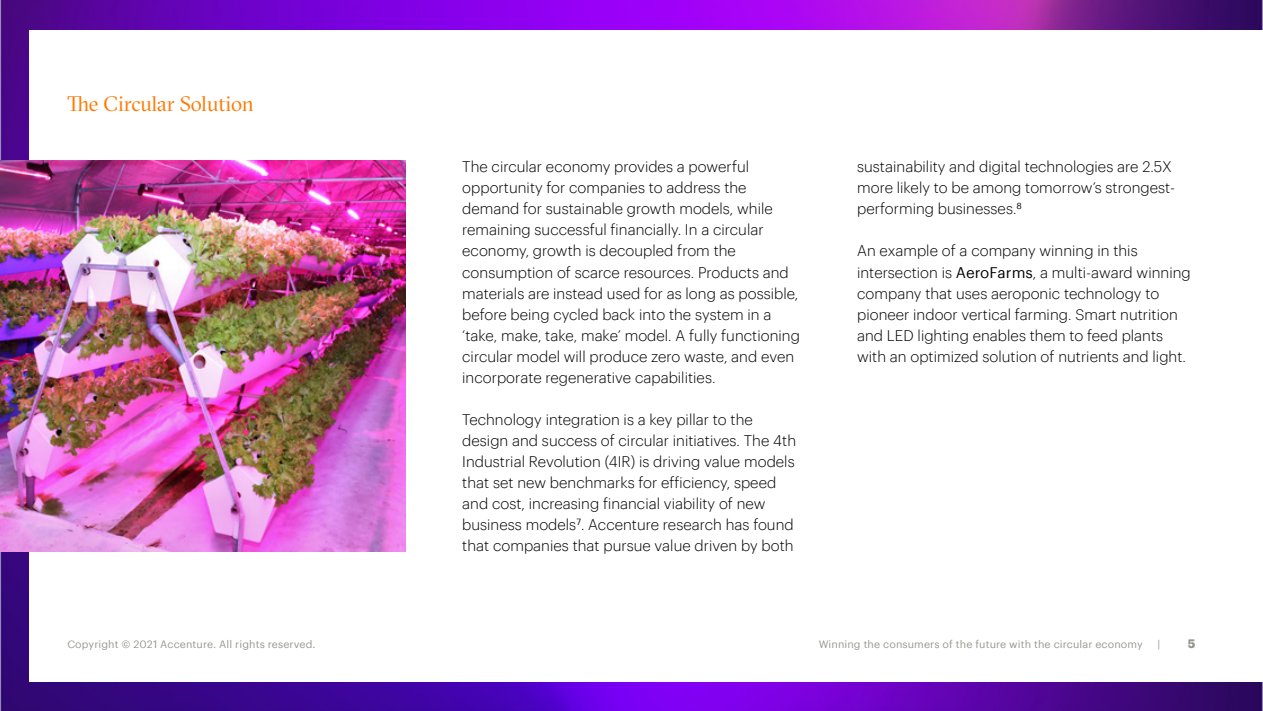
<style>
.page{position:relative;width:1263px;height:711px;background:#fff}
.page>*{position:absolute;margin:0;border:0;box-sizing:border-box;transform-origin:0 0}
.t1{font:21px "GT Sectra Fine";color:#ff7800}
.t2{font:300 15px/21px "Graphik";color:#000}
.t3{font:700 12px "Graphik";color:#96968c}
.t4{font:10.5px "Graphik";letter-spacing:.01em;color:#96968c}
.s1{font-weight:400}
</style>
<div class="page">
<img style="left:0;top:0;width:1263px;height:710px">
<div style="left:30px;top:30px;width:1233px;height:650px;background:#fff"></div>
<img style="left:0;top:160px;width:406px;height:391px">
<h1 class="t1" style="left:67px;top:91px;width:188px">The Circular Solution</h1>
<p class="t4" style="left:67px;top:635px;width:250px">Copyright © 2021 Accenture. All rights reserved.</p>
<p class="t2" style="left:462px;top:155px;width:339px">The circular economy provides a powerful opportunity for companies to address the demand for sustainable growth models, while remaining successful financially. In a circular economy, growth is decoupled from the consumption of scarce resources. Products and materials are instead used for as long as possible, before being cycled back into the system in a ‘take, make, take, make’ model. A fully functioning circular model will produce zero waste, and even incorporate regenerative capabilities.</p>
<p class="t2" style="left:462px;top:407px;width:335px">Technology integration is a key pillar to the design and success of circular initiatives. The 4th Industrial Revolution (4IR) is driving value models that set new benchmarks for efficiency, speed and cost, increasing financial viability of new business models<sup>7</sup>. Accenture research has found that companies that pursue value driven by both</p>
<p class="t2" style="left:857px;top:155px;width:320px">sustainability and digital technologies are 2.5X more likely to be among tomorrow’s strongest&shy;performing businesses.<sup>8</sup></p>
<p class="t2" style="left:857px;top:239px;width:335px">An example of a company winning in this intersection is <span class="s1">AeroFarms</span>, a multi-award winning company that uses aeroponic technology to pioneer indoor vertical farming. Smart nutrition and LED lighting enables them to feed plants with an optimized solution of nutrients and light.</p>
<p class="t4" style="left:819px;top:635px;width:325px">Winning the consumers of the future with the circular economy</p>
<p class="t4" style="left:1157px;top:635px;width:4px">|</p>
<p class="t3" style="left:1188px;top:633px;width:9px">5</p>
</div>
